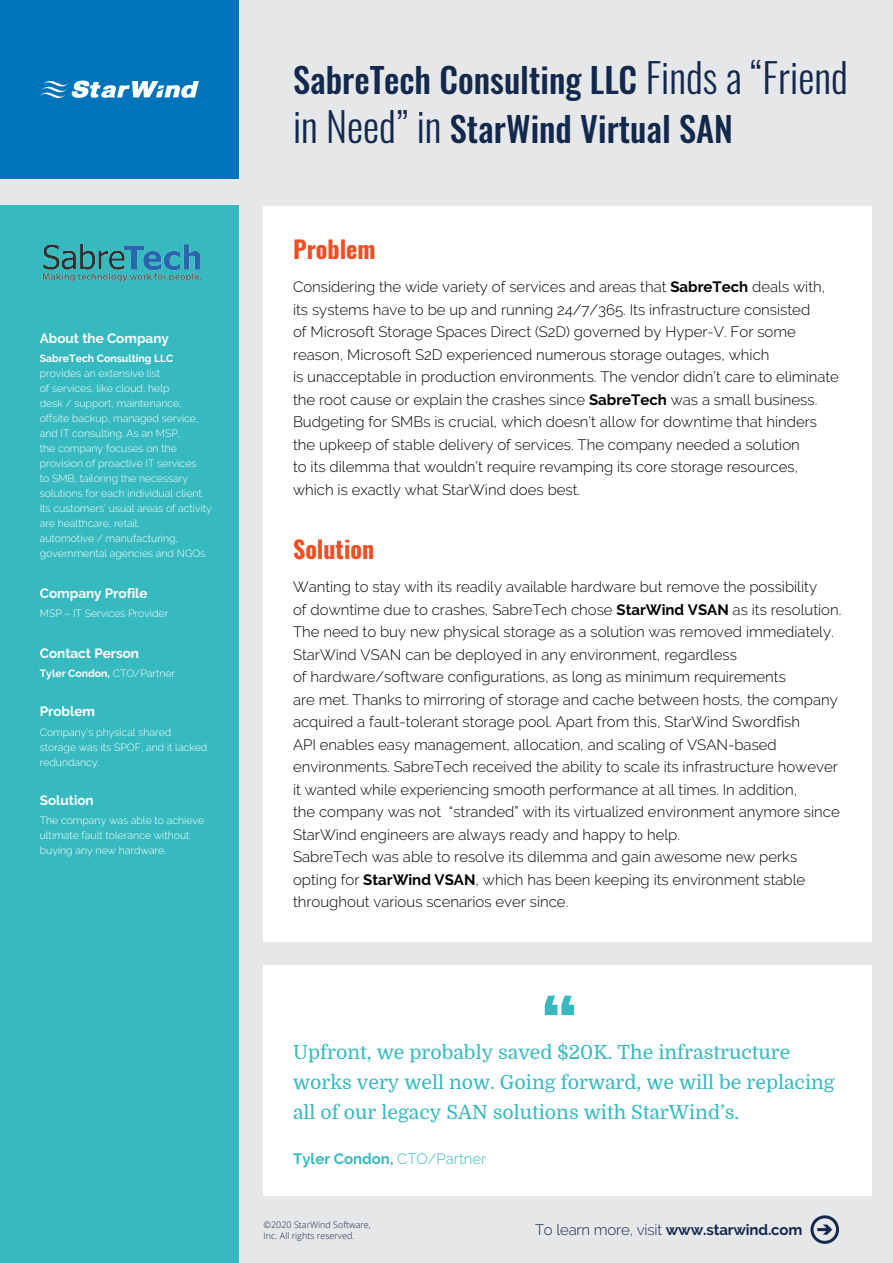
<style>
.page{position:relative;width:893px;height:1263px;background:#e6e7e8}
.page>*{position:absolute;margin:0;border:0;box-sizing:border-box;transform-origin:0 0}
.t1{font:500 34.5px/48.6px "Oswald";color:#13284d}
.t2{font:700 24px "Oswald";color:#f04e23}
.t3{font:19.5px/30px "Domine";color:#36babf}
.t4{font:300 15px/22.5px "Raleway";color:#000}
.t5{font:300 15px "Raleway";letter-spacing:-.01em;color:#13284d}
.t6{font:700 15px "Raleway";color:#36babf}
.t7{font:700 13.5px "Raleway";color:#fff}
.t8{font:300 10.5px/15px "Raleway";color:#fff}
.t9{font:700 10.5px "Raleway";color:#fff}
.t10{font:300 9px/10.8px "Open Sans";color:#13284d}
.s1{font-weight:300}
.s2{font-weight:300;font-size:40.5px}
.s3{font-weight:700}
</style>
<div class="page">
<div style="left:264px;top:206px;width:608px;height:735px;background:#fff"></div>
<div style="left:264px;top:965px;width:608px;height:231px;background:#fff"></div>
<div style="left:0;top:0;width:238px;height:179px;background:#0074bb"></div>
<div style="left:0;top:206px;width:238px;height:1057px;background:#36babf"></div>
<svg style="left:40px;top:80px;width:159px;height:19px"></svg>
<div style="left:810px;top:1215px;width:29px;height:29px;border:3px solid #13284d;border-radius:50%"></div>
<svg style="left:817px;top:1224px;width:15px;height:11px"></svg>
<svg style="left:545px;top:996px;width:29px;height:19px"></svg>
<img style="left:43px;top:243px;width:159px;height:39px">
<p class="t7" style="left:40px;top:330px;width:131px">About the Company</p>
<p class="t9" style="left:40px;top:353px;width:135px">SabreTech Consulting LLC</p>
<p class="t8" style="left:40px;top:366px;width:174px">provides an extensive list<br>of services, like cloud, help<br>desk / support, maintenance, offsite backup, managed service, and IT consulting. As an MSP,<br>the company focuses on the provision of proactive IT services<br>to SMB, tailoring the necessary solutions for each individual client.<br>Its customers’ usual areas of activity are healthcare, retail,<br>automotive / manufacturing, governmental agencies and NGOs.</p>
<p class="t7" style="left:40px;top:585px;width:109px">Company Profile</p>
<p class="t8" style="left:40px;top:606px;width:130px">MSP – IT Services Provider</p>
<p class="t7" style="left:40px;top:645px;width:101px">Contact Person</p>
<p class="t9" style="left:40px;top:668px;width:137px">Tyler Condon, <span class="s1">CTO/Partner</span></p>
<p class="t7" style="left:40px;top:704px;width:57px">Problem</p>
<p class="t8" style="left:40px;top:725px;width:169px">Company’s physical shared storage was its SPOF, and it lacked redundancy.</p>
<p class="t7" style="left:40px;top:792px;width:56px">Solution</p>
<p class="t8" style="left:40px;top:813px;width:166px">The company was able to achieve ultimate fault tolerance without buying any new hardware.</p>
<h1 class="t1" style="left:293px;top:58px;width:556px">SabreTech Consulting LLC <span class="s2">Finds a “Friend in Need” in</span> StarWind Virtual SAN</h1>
<h2 class="t2" style="left:293px;top:237px;width:84px">Problem</h2>
<p class="t4" style="left:293px;top:275px;width:547px">Considering the wide variety of services and areas that <span class="s3">SabreTech</span> deals with, its systems have to be up and running 24/7/365. Its infrastructure consisted<br>of Microsoft Storage Spaces Direct (S2D) governed by Hyper-V. For some reason, Microsoft S2D experienced numerous storage outages, which<br>is unacceptable in production environments. The vendor didn’t care to eliminate the root cause or explain the crashes since <span class="s3">SabreTech</span> was a small business.<br>Budgeting for SMBs is crucial, which doesn’t allow for downtime that hinders the upkeep of stable delivery of services. The company needed a solution<br>to its dilemma that wouldn’t require revamping its core storage resources, which is exactly what StarWind does best.</p>
<h2 class="t2" style="left:293px;top:537px;width:83px">Solution</h2>
<p class="t4" style="left:293px;top:575px;width:550px">Wanting to stay with its readily available hardware but remove the possibility<br>of downtime due to crashes, SabreTech chose <span class="s3">StarWind VSAN</span> as its resolution.<br>The need to buy new physical storage as a solution was removed immediately.<br>StarWind VSAN can be deployed in any environment, regardless<br>of hardware/software configurations, as long as minimum requirements<br>are met. Thanks to mirroring of storage and cache between hosts, the company acquired a fault-tolerant storage pool. Apart from this, StarWind Swordfish<br>API enables easy management, allocation, and scaling of VSAN-based environments. SabreTech received the ability to scale its infrastructure however it wanted while experiencing smooth performance at all times. In addition,<br>the company was not “stranded” with its virtualized environment anymore since StarWind engineers are always ready and happy to help.<br>SabreTech was able to resolve its dilemma and gain awesome new perks opting for <span class="s3">StarWind VSAN</span>, which has been keeping its environment stable throughout various scenarios ever since.</p>
<h3 class="t3" style="left:293px;top:1038px;width:543px">Upfront, we probably saved $20K. The infrastructure works very well now. Going forward, we will be replacing all of our legacy SAN solutions with StarWind’s.</h3>
<p class="t6" style="left:293px;top:1150px;width:195px">Tyler Condon, <span class="s1">CTO/Partner</span></p>
<p class="t10" style="left:264px;top:1219px;width:109px">©2020 StarWind Software,<br>Inc. All rights reserved.</p>
<p class="t5" style="left:535px;top:1221px;width:269px">To learn more, visit <span class="s3">www.starwind.com</span></p>
</div>
